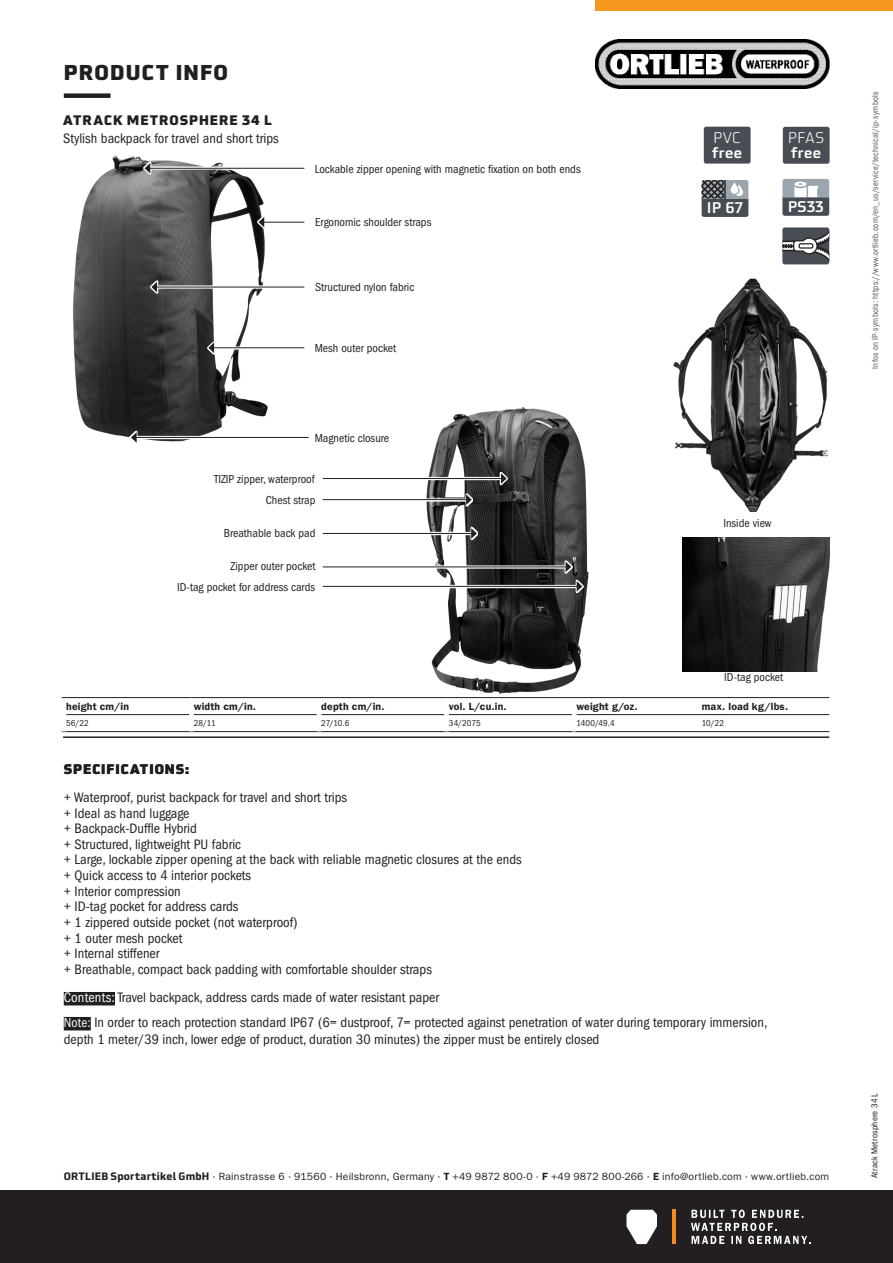
<style>
.page{position:relative;width:893px;height:1263px;background:#fff}
.page>*{position:absolute;margin:0;border:0;box-sizing:border-box;transform-origin:0 0}
.t1{font:900 21px "Utility Pro";letter-spacing:.055em;color:#231f20}
.t2{font:500 15.15px/14.7px "Utility OT";letter-spacing:-.015em;color:#fff}
.t3{font:300 15.15px/14.7px "Utility OT";color:#fff}
.Beschreibung{font:condensed 14.25px "ITC Franklin Gothic Std";color:#231f20}
.Beschreibung_ohne_Aufzählung{font:condensed 14.25px/16.5px "ITC Franklin Gothic Std";color:#231f20}
.t4{font:900 13.5px "Utility Pro";letter-spacing:.07em;color:#231f20}
.Bildbeschriftung{font:condensed 12px "ITC Franklin Gothic Std";color:#231f20}
.Beschreibung-2{font:condensed 12px "ITC Franklin Gothic Std";color:#231f20}
.t5{font:10.5px "ITC Franklin Gothic Std";letter-spacing:.02em;color:#231f20}
.t6{font:600 10.5px "ITC Franklin Gothic Std";letter-spacing:.015em;color:#231f20}
.t7{font:condensed 9px "ITC Franklin Gothic Std";letter-spacing:.025em;color:#57585a;scale:.96 1}
.Version{font:condensed 9px "ITC Franklin Gothic Std";letter-spacing:.02em;color:#231f20}
.s1{font-weight:300}
.s2{font-weight:500}
.s3{color:#fff}
.s4{font-size:13.5px;color:#fff}
.s5{font-family:"Utility OT";font-weight:700}
.s6{font-weight:600}
</style>
<div class="page">
<img style="left:595px;top:39px;width:234px;height:49px">
<div style="left:595px;top:0;width:298px;height:10px;background:#f7971d"></div>
<div style="left:0;top:1191px;width:893px;height:72px;background:#231f20"></div>
<svg style="left:626px;top:1210px;width:31px;height:34px"></svg>
<hr style="left:673px;top:1210px;width:3px;height:34px;background:#f68b1f">
<svg style="left:691px;top:1209px;width:119px;height:35px"></svg>
<hr style="left:63px;top:736px;width:766px;height:2px;background:#231f20">
<div style="left:64px;top:93px;width:47px;height:5px;background:#231f20"></div>
<img style="left:407px;top:407px;width:195px;height:292px">
<img style="left:73px;top:155px;width:195px;height:283px">
<div style="left:257px;top:215px;width:49px;height:14px;background:#fff"></div>
<hr style="left:263px;top:222px;width:41px;height:1px;background:#231f20">
<svg style="left:259px;top:217px;width:5px;height:10px"></svg>
<svg style="left:207px;top:341px;width:98px;height:13px"></svg>
<hr style="left:213px;top:347px;width:91px;height:1px;background:#231f20">
<svg style="left:208px;top:342px;width:6px;height:11px"></svg>
<svg style="left:150px;top:280px;width:155px;height:14px"></svg>
<hr style="left:156px;top:287px;width:148px;height:1px;background:#231f20">
<svg style="left:151px;top:282px;width:6px;height:10px"></svg>
<svg style="left:322px;top:472px;width:186px;height:13px"></svg>
<hr style="left:323px;top:478px;width:179px;height:1px;background:#231f20">
<svg style="left:501px;top:473px;width:6px;height:11px"></svg>
<svg style="left:702px;top:180px;width:46px;height:37px;background:#656a70"></svg>
<div style="left:704px;top:127px;width:46px;height:37px;background:#484d54;border-radius:2px"></div>
<svg style="left:782px;top:227px;width:47px;height:37px;background:#63666b"></svg>
<hr style="left:799px;top:244px;width:14px;height:4px;background:#fff;border-radius:2px">
<div style="left:799px;top:243px;width:14px;height:6px;border:1px solid #231f20;border-radius:2px"></div>
<svg style="left:782px;top:179px;width:47px;height:37px;background:#83888f"></svg>
<img style="left:682px;top:537px;width:147px;height:134px">
<svg style="left:143px;top:162px;width:162px;height:13px"></svg>
<hr style="left:149px;top:168px;width:155px;height:1px;background:#231f20">
<svg style="left:145px;top:163px;width:5px;height:11px"></svg>
<svg style="left:322px;top:560px;width:251px;height:13px"></svg>
<hr style="left:323px;top:567px;width:243px;height:1px;background:#231f20">
<svg style="left:566px;top:562px;width:5px;height:10px"></svg>
<svg style="left:322px;top:580px;width:262px;height:13px"></svg>
<hr style="left:323px;top:586px;width:255px;height:1px;background:#231f20">
<svg style="left:577px;top:581px;width:5px;height:11px"></svg>
<svg style="left:322px;top:493px;width:151px;height:13px"></svg>
<hr style="left:323px;top:499px;width:144px;height:1px;background:#231f20">
<svg style="left:466px;top:494px;width:6px;height:11px"></svg>
<div style="left:321px;top:527px;width:157px;height:13px;background:#fff"></div>
<hr style="left:323px;top:533px;width:149px;height:1px;background:#231f20">
<svg style="left:471px;top:528px;width:6px;height:11px"></svg>
<svg style="left:130px;top:431px;width:138px;height:11px"></svg>
<hr style="left:136px;top:437px;width:173px;height:1px;background:#231f20">
<svg style="left:131px;top:432px;width:6px;height:11px"></svg>
<img style="left:673px;top:278px;width:156px;height:234px">
<div style="left:783px;top:127px;width:46px;height:37px;background:#484d54;border-radius:2px"></div>
<div style="left:64px;top:992px;width:51px;height:13px;background:#231f20"></div>
<div style="left:64px;top:1017px;width:27px;height:13px;background:#231f20"></div>
<hr style="left:66px;top:714px;width:123px;height:1px;background:#231f20">
<hr style="left:194px;top:714px;width:123px;height:1px;background:#231f20">
<hr style="left:321px;top:714px;width:123px;height:1px;background:#231f20">
<hr style="left:449px;top:714px;width:123px;height:1px;background:#231f20">
<hr style="left:576px;top:714px;width:126px;height:1px;background:#231f20">
<hr style="left:702px;top:714px;width:127px;height:1px;background:#231f20">
<hr style="left:62px;top:731px;width:129px;height:1px;background:#231f20">
<hr style="left:191px;top:731px;width:128px;height:1px;background:#231f20">
<hr style="left:319px;top:731px;width:128px;height:1px;background:#231f20">
<hr style="left:447px;top:731px;width:127px;height:1px;background:#231f20">
<hr style="left:574px;top:731px;width:128px;height:1px;background:#231f20">
<hr style="left:702px;top:731px;width:127px;height:1px;background:#231f20">
<div style="left:444px;top:698px;width:5px;height:17px;background:#fff"></div>
<hr style="left:572px;top:698px;width:4px;height:17px;background:#fff">
<hr style="left:62px;top:697px;width:129px;height:1px;background:#231f20">
<hr style="left:191px;top:697px;width:128px;height:1px;background:#231f20">
<hr style="left:319px;top:697px;width:128px;height:1px;background:#231f20">
<hr style="left:447px;top:697px;width:127px;height:1px;background:#231f20">
<hr style="left:574px;top:697px;width:128px;height:1px;background:#231f20">
<hr style="left:702px;top:697px;width:127px;height:1px;background:#231f20">
<h1 class="t1" style="left:64px;top:53px;width:166px">PRODUCT INFO</h1>
<p class="t4" style="left:63px;top:108px;width:210px">ATRACK METROSPHERE 34 L</p>
<p class="Beschreibung_ohne_Aufzählung" style="left:63px;top:130px;width:217px">Stylish backpack for travel and short trips</p>
<p class="Bildbeschriftung" style="left:315px;top:162px;width:268px">Lockable zipper opening with magnetic fixation on both ends</p>
<p class="Bildbeschriftung" style="left:315px;top:216px;width:118px">Ergonomic shoulder straps</p>
<p class="Beschreibung-2" style="left:315px;top:280px;width:101px">Structured nylon fabric</p>
<p class="Bildbeschriftung" style="left:315px;top:341px;width:83px">Mesh outer pocket</p>
<p class="Beschreibung-2" style="left:315px;top:431px;width:76px">Magnetic closure</p>
<p class="Bildbeschriftung" style="left:214px;top:472px;width:102px">TIZIP zipper, waterproof</p>
<p class="Bildbeschriftung" style="left:266px;top:493px;width:51px">Chest strap</p>
<p class="Bildbeschriftung" style="left:224px;top:526px;width:93px">Breathable back pad</p>
<p class="Bildbeschriftung" style="left:231px;top:559px;width:86px">Zipper outer pocket</p>
<p class="Beschreibung-2" style="left:177px;top:581px;width:139px">ID-tag pocket for address cards</p>
<p class="t2" style="left:712px;top:130px;width:32px"><span class="s1">PVC </span>free</p>
<p class="t2" style="left:707px;top:200px;width:38px">IP 67</p>
<p class="t3" style="left:788px;top:131px;width:38px">PFAS <span class="s2">free</span></p>
<p class="t2" style="left:788px;top:199px;width:38px">PS33</p>
<p class="Beschreibung-2" style="left:723px;top:517px;width:50px">Inside view</p>
<p class="Beschreibung-2" style="left:724px;top:670px;width:60px">ID-tag pocket</p>
<p class="t6" style="left:66px;top:700px;width:65px">height cm/in</p>
<p class="t6" style="left:194px;top:700px;width:64px">width cm/in.</p>
<p class="t6" style="left:321px;top:700px;width:65px">depth cm/in.</p>
<p class="t6" style="left:449px;top:700px;width:59px">vol. L/cu.in.</p>
<p class="t6" style="left:576px;top:700px;width:63px">weight g/oz.</p>
<p class="t6" style="left:702px;top:700px;width:88px">max. load kg/lbs.</p>
<p class="Version" style="left:66px;top:718px;width:24px">56/22</p>
<p class="Version" style="left:194px;top:718px;width:23px">28/11</p>
<p class="Version" style="left:321px;top:718px;width:30px">27/10.6</p>
<p class="Version" style="left:449px;top:718px;width:33px">34/2075</p>
<p class="Version" style="left:576px;top:718px;width:40px">1400/49.4</p>
<p class="Version" style="left:702px;top:718px;width:24px">10/22</p>
<p class="t4" style="left:64px;top:757px;width:127px">SPECIFICATIONS:</p>
<p class="Beschreibung" style="left:64px;top:789px;width:285px">+ Waterproof, purist backpack for travel and short trips</p>
<p class="Beschreibung" style="left:64px;top:805px;width:127px">+ Ideal as hand luggage</p>
<p class="Beschreibung" style="left:64px;top:820px;width:135px">+ Backpack-Duffle Hybrid</p>
<p class="Beschreibung" style="left:64px;top:836px;width:179px">+ Structured, lightweight PU fabric</p>
<p class="Beschreibung" style="left:64px;top:852px;width:460px">+ Large, lockable zipper opening at the back with reliable magnetic closures at the ends</p>
<p class="Beschreibung" style="left:64px;top:867px;width:189px">+ Quick access to 4 interior pockets</p>
<p class="Beschreibung" style="left:64px;top:883px;width:119px">+ Interior compression</p>
<p class="Beschreibung" style="left:64px;top:898px;width:176px">+ ID-tag pocket for address cards</p>
<p class="Beschreibung" style="left:64px;top:914px;width:235px">+ 1 zippered outside pocket (not waterproof)</p>
<p class="Beschreibung" style="left:64px;top:930px;width:120px">+ 1 outer mesh pocket</p>
<p class="Beschreibung" style="left:64px;top:945px;width:97px">+ Internal stiffener</p>
<p class="Beschreibung" style="left:64px;top:961px;width:370px">+ Breathable, compact back padding with comfortable shoulder straps</p>
<p class="Beschreibung_ohne_Aufzählung" style="left:64px;top:989px;width:377px"><span class="s3">Contents:</span> Travel backpack, address cards made of water resistant paper</p>
<p class="Beschreibung_ohne_Aufzählung" style="left:64px;top:1014px;width:705px"><span class="s4">Note:</span> In order to reach protection standard IP67 (6= dustproof, 7= protected against penetration of water during temporary immersion, depth 1 meter/39 inch, lower edge of product, duration 30 minutes) the zipper must be entirely closed</p>
<p class="t5" style="left:64px;top:1170px;width:767px"><span class="s5">ORTLIEB Sportartikel GmbH</span> · Rainstrasse 6 · 91560 · Heilsbronn, Germany · <span class="s6">T</span> +49 9872 800-0 · <span class="s6">F</span> +49 9872 800-266 · <span class="s6">E</span> info@ortlieb.com · www.ortlieb.com</p>
<p class="t7" style="left:870px;top:369px;width:290px;rotate:-90deg">Infos on IP-symbols: https://www.ortlieb.com/en_us/service/technical/ip-symbols</p>
<p class="Version" style="left:869px;top:1178px;width:87px;rotate:-90deg">Atrack Metrosphere 34 L</p>
</div>
